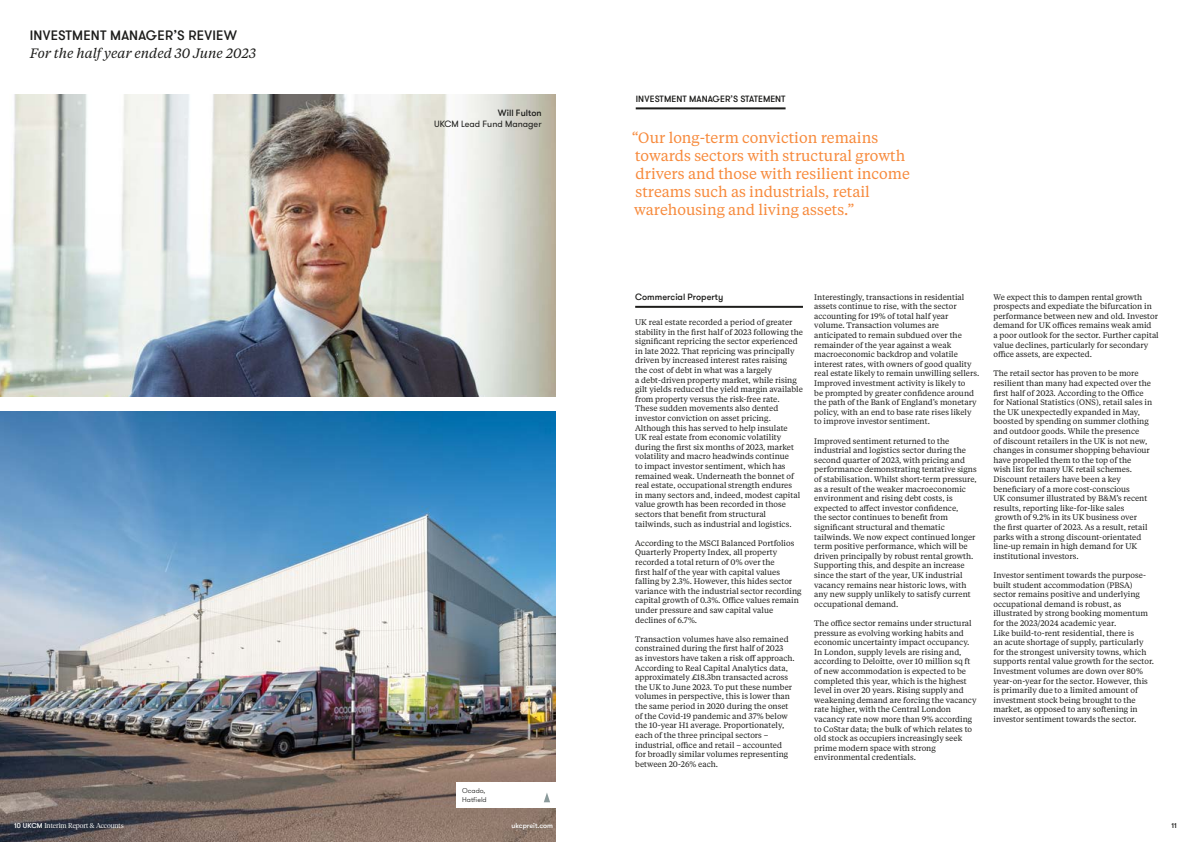
<style>
.page{position:relative;width:1191px;height:842px;background:#fff}
.page>*{position:absolute;margin:0;border:0;box-sizing:border-box;transform-origin:0 0}
.t1{font:15px/18px "Tiempos Text";color:#f78a3c}
.t2{font:italic 13.5px "Tiempos Text";color:#1d1d1b}
.t3{font:500 13.5px "GT Walsheim Pro";letter-spacing:.015em;color:#1d1d1b}
.t4{font:500 9px "GT Walsheim Pro";color:#1d1d1b}
.t5{font:9px "GT Walsheim Pro";color:#1d1d1b}
.t6{font:8px/9.6px "Tiempos Text";color:#1d1d1b}
.t7{font:300 7px "Tiempos Headline";color:#fff}
.t8{font:300 7px/9px "GT Walsheim Pro";color:#1d1d1b}
.t9{font:500 7px "GT Walsheim Pro";color:#fff}
.t10{font:500 7px "GT Walsheim Pro";color:#1d1d1b}
.s1{font-family:"GT Walsheim Pro";font-weight:500}
</style>
<div class="page">
<hr style="left:635px;top:306px;width:168px;height:2px;background:#1d1d1b">
<img style="left:0;top:411px;width:556px;height:431px">
<hr style="left:636px;top:107px;width:149px;height:2px;background:#1d1d1b">
<img style="left:0;top:95px;width:556px;height:302px">
<div style="left:456px;top:782px;width:100px;height:26px;background:#fff"></div>
<svg style="left:544px;top:793px;width:6px;height:9px"></svg>
<h2 class="t3" style="left:30px;top:27px;width:209px">INVESTMENT MANAGER’S REVIEW</h2>
<h2 class="t2" style="left:30px;top:44px;width:228px">For the half year ended 30 June 2023</h2>
<p class="t4" style="left:498px;top:107px;width:45px">Will Fulton</p>
<p class="t5" style="left:434px;top:118px;width:109px">UKCM Lead Fund Manager</p>
<p class="t8" style="left:462px;top:786px;width:26px">Ocado,<br>Hatfield</p>
<p class="t4" style="left:636px;top:93px;width:151px">INVESTMENT MANAGER’S STATEMENT</p>
<h1 class="t1" style="left:631px;top:128px;width:280px">“Our long-term conviction remains towards sectors with structural growth drivers and those with resilient income streams such as industrials, retail warehousing and living assets.”</h1>
<p class="t4" style="left:635px;top:291px;width:90px">Commercial Property</p>
<p class="t6" style="left:635px;top:317px;width:169px">UK real estate recorded a period of greater stability in the first half of 2023 following the significant repricing the sector experienced in late 2022. That repricing was principally driven by increased interest rates raising<br>the cost of debt in what was a largely<br>a debt-driven property market, while rising gilt yields reduced the yield margin available from property versus the risk-free rate.<br>These sudden movements also dented investor conviction on asset pricing.<br>Although this has served to help insulate<br>UK real estate from economic volatility during the first six months of 2023, market volatility and macro headwinds continue<br>to impact investor sentiment, which has remained weak. Underneath the bonnet of real estate, occupational strength endures<br>in many sectors and, indeed, modest capital value growth has been recorded in those sectors that benefit from structural tailwinds, such as industrial and logistics.</p>
<p class="t6" style="left:635px;top:538px;width:168px">According to the MSCI Balanced Portfolios Quarterly Property Index, all property recorded a total return of 0% over the<br>first half of the year with capital values falling by 2.3%. However, this hides sector variance with the industrial sector recording capital growth of 0.3%. Office values remain under pressure and saw capital value declines of 6.7%.</p>
<p class="t6" style="left:635px;top:634px;width:161px">Transaction volumes have also remained constrained during the first half of 2023<br>as investors have taken a risk off approach.<br>According to Real Capital Analytics data, approximately £18.3bn transacted across the UK to June 2023. To put these number volumes in perspective, this is lower than the same period in 2020 during the onset of the Covid-19 pandemic and 37% below the 10-year H1 average. Proportionately, each of the three principal sectors – industrial, office and retail – accounted for broadly similar volumes representing between 20-26% each.</p>
<p class="t6" style="left:814px;top:291px;width:166px">Interestingly, transactions in residential assets continue to rise, with the sector accounting for 19% of total half year volume. Transaction volumes are anticipated to remain subdued over the remainder of the year against a weak macroeconomic backdrop and volatile interest rates, with owners of good quality real estate likely to remain unwilling sellers.<br>Improved investment activity is likely to<br>be prompted by greater confidence around the path of the Bank of England’s monetary policy, with an end to base rate rises likely to improve investor sentiment.</p>
<p class="t6" style="left:814px;top:435px;width:164px">Improved sentiment returned to the industrial and logistics sector during the second quarter of 2023, with pricing and performance demonstrating tentative signs of stabilisation. Whilst short-term pressure, as a result of the weaker macroeconomic environment and rising debt costs, is expected to affect investor confidence,<br>the sector continues to benefit from significant structural and thematic tailwinds. We now expect continued longer term positive performance, which will be driven principally by robust rental growth.<br>Supporting this, and despite an increase since the start of the year, UK industrial vacancy remains near historic lows, with any new supply unlikely to satisfy current occupational demand.</p>
<p class="t6" style="left:814px;top:618px;width:164px">The office sector remains under structural pressure as evolving working habits and economic uncertainty impact occupancy.<br>In London, supply levels are rising and, according to Deloitte, over 10 million sq ft of new accommodation is expected to be completed this year, which is the highest level in over 20 years. Rising supply and weakening demand are forcing the vacancy rate higher, with the Central London vacancy rate now more than 9% according to CoStar data; the bulk of which relates to old stock as occupiers increasingly seek prime modern space with strong environmental credentials.</p>
<p class="t6" style="left:993px;top:291px;width:167px">We expect this to dampen rental growth prospects and expediate the bifurcation in performance between new and old. Investor demand for UK offices remains weak amid<br>a poor outlook for the sector. Further capital value declines, particularly for secondary office assets, are expected.</p>
<p class="t6" style="left:993px;top:368px;width:160px">The retail sector has proven to be more resilient than many had expected over the first half of 2023. According to the Office for National Statistics (ONS), retail sales in the UK unexpectedly expanded in May, boosted by spending on summer clothing and outdoor goods. While the presence<br>of discount retailers in the UK is not new, changes in consumer shopping behaviour have propelled them to the top of the<br>wish list for many UK retail schemes.<br>Discount retailers have been a key beneficiary of a more cost-conscious<br>UK consumer illustrated by B&amp;M’s recent results, reporting like-for-like sales growth of 9.2% in its UK business over<br>the first quarter of 2023. As a result, retail parks with a strong discount-orientated line-up remain in high demand for UK institutional investors.</p>
<p class="t6" style="left:993px;top:570px;width:162px">Investor sentiment towards the purpose&shy;built student accommodation (PBSA) sector remains positive and underlying occupational demand is robust, as illustrated by strong booking momentum for the 2023/2024 academic year.<br>Like build-to-rent residential, there is<br>an acute shortage of supply, particularly for the strongest university towns, which supports rental value growth for the sector.<br>Investment volumes are down over 80% year-on-year for the sector. However, this is primarily due to a limited amount of investment stock being brought to the market, as opposed to any softening in investor sentiment towards the sector.</p>
<p class="t7" style="left:14px;top:820px;width:111px"><span class="s1">10 UKCM</span> Interim Report &amp; Accounts</p>
<p class="t9" style="left:511px;top:821px;width:43px">ukcpreit.com</p>
<p class="t10" style="left:1171px;top:821px;width:7px">11</p>
</div>
